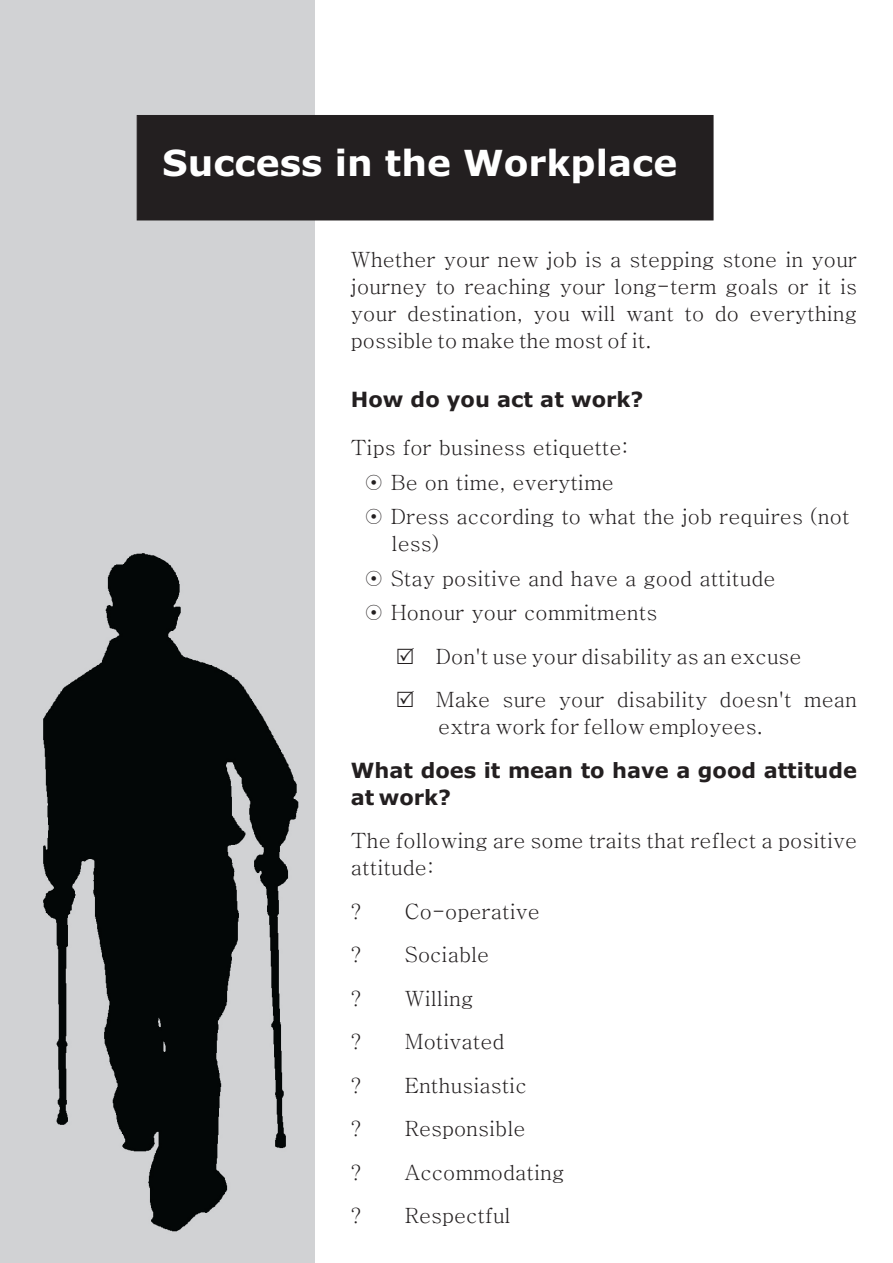
<style>
.page{position:relative;width:893px;height:1263px;background:#fff}
.page>*{position:absolute;margin:0;border:0;box-sizing:border-box;transform-origin:0 0}
.t1{font:700 36px "Verdana";color:#fff}
.t2{font:21px/27px "Batang";color:#231f20}
.t3{font:700 21px/27px "Verdana";color:#231f20}
</style>
<div class="page">
<div style="left:0;top:0;width:315px;height:1263px;background:#d1d2d4"></div>
<div style="left:137px;top:115px;width:576px;height:105px;background:#231f20"></div>
<img style="left:43px;top:553px;width:256px;height:679px">
<h1 class="t1" style="left:162px;top:149px;width:517px">Success in the Workplace</h1>
<p class="t2" style="left:351px;top:246px;width:508px;text-align:justify">Whether your new job is a stepping stone in your journey to reaching your long-term goals or it is your destination, you will want to do everything possible to make the most of it.</p>
<p class="t3" style="left:351px;top:388px;width:294px">How do you act at work?</p>
<p class="t2" style="left:391px;top:430px;width:460px;line-height:34.5px;text-indent:-40px">Tips for business etiquette:<br>Be on time, everytime<br>Dress according to what the job requires (not</p>
<p class="t2" style="left:391px;top:526px;width:386px;line-height:34.5px">less)<br>Stay positive and have a good attitude<br>Honour your commitments</p>
<p class="t2" style="left:436px;top:634px;width:423px;line-height:43.5px">Don't use your disability as an excuse<br>Make sure your disability doesn't mean</p>
<p class="t2" style="left:438px;top:713px;width:326px">extra work for fellow employees.</p>
<p class="t3" style="left:351px;top:758px;width:508px">What does it mean to have a good attitude at work?</p>
<p class="t2" style="left:351px;top:827px;width:508px">The following are some traits that reflect a positive attitude:</p>
<p class="t2" style="left:351px;top:897px;width:12px">?</p>
<p class="t2" style="left:405px;top:897px;width:136px">Co-operative</p>
<p class="t2" style="left:351px;top:941px;width:12px">?</p>
<p class="t2" style="left:405px;top:941px;width:86px">Sociable</p>
<p class="t2" style="left:351px;top:984px;width:12px">?</p>
<p class="t2" style="left:405px;top:984px;width:70px">Willing</p>
<p class="t2" style="left:351px;top:1028px;width:12px">?</p>
<p class="t2" style="left:405px;top:1028px;width:101px">Motivated</p>
<p class="t2" style="left:351px;top:1071px;width:12px">?</p>
<p class="t2" style="left:405px;top:1071px;width:123px">Enthusiastic</p>
<p class="t2" style="left:351px;top:1115px;width:12px">?</p>
<p class="t2" style="left:405px;top:1115px;width:122px">Responsible</p>
<p class="t2" style="left:351px;top:1158px;width:12px">?</p>
<p class="t2" style="left:405px;top:1158px;width:161px">Accommodating</p>
<p class="t2" style="left:351px;top:1202px;width:12px">?</p>
<p class="t2" style="left:405px;top:1202px;width:107px">Respectful</p>
</div>
